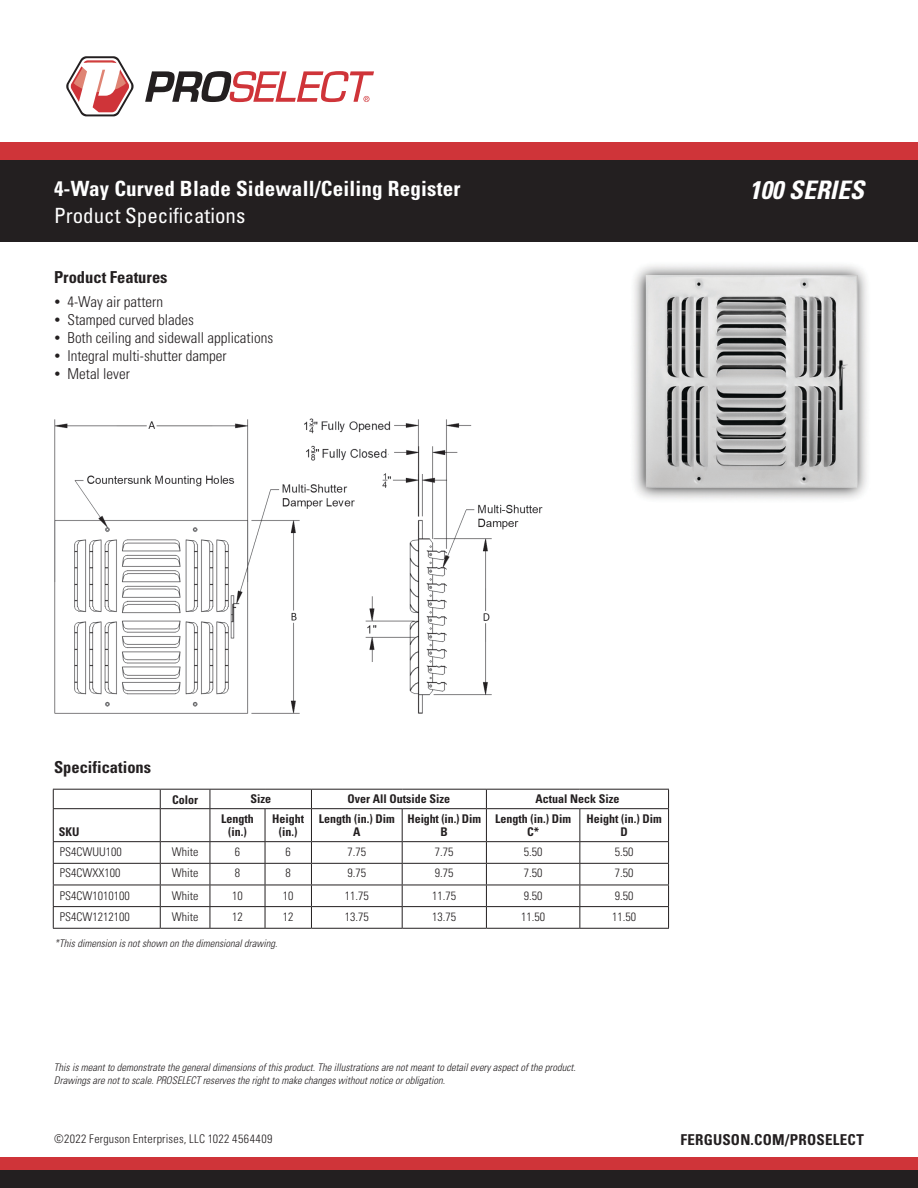
<style>
.page{position:relative;width:918px;height:1188px;background:#fff}
.page>*{position:absolute;margin:0;border:0;box-sizing:border-box;transform-origin:0 0}
.t1{font:italic 700 condensed 25.5px "Univers LT Std";color:#fff}
.t2{font:700 condensed 21px "Univers LT Std";letter-spacing:.01em;color:#fff}
.t3{font:condensed 21px "Univers LT Std";color:#fff}
.t4{font:700 condensed 16.5px "Univers LT Std";color:#231f20}
.t5{font:300 condensed 15px "Univers LT Std";color:#231f20}
.t6{font:700 condensed 15px "Univers LT Std";letter-spacing:.015em;color:#231f20}
.t7{font:300 condensed 12px "Univers LT Std";color:#231f20}
.t8{font:700 condensed 12px/13.5px "Univers LT Std";color:#231f20;text-align:center}
.t9{font:300 condensed 12px "Univers LT Std";letter-spacing:.025em;color:#231f20}
.t10{font:italic 300 condensed 10.5px/12.6px "Univers LT Std";color:#231f20}
.s1{font-size:12px}
</style>
<div class="page">
<img style="left:633px;top:265px;width:234px;height:235px">
<img style="left:54px;top:418px;width:489px;height:296px">
<hr style="left:53px;top:789px;width:107px;height:1px;background:#231f20">
<svg style="left:53px;top:790px;width:1px;height:18px"></svg>
<hr style="left:160px;top:789px;width:50px;height:1px;background:#231f20">
<hr style="left:210px;top:789px;width:55px;height:1px;background:#231f20">
<hr style="left:265px;top:789px;width:46px;height:1px;background:#231f20">
<hr style="left:311px;top:789px;width:91px;height:1px;background:#231f20">
<hr style="left:402px;top:789px;width:84px;height:1px;background:#231f20">
<hr style="left:486px;top:789px;width:94px;height:1px;background:#231f20">
<hr style="left:580px;top:789px;width:89px;height:1px;background:#231f20">
<hr style="left:53px;top:808px;width:107px;height:1px;background:#231f20">
<hr style="left:53px;top:809px;width:1px;height:32px;background:#231f20">
<hr style="left:160px;top:808px;width:50px;height:1px;background:#231f20">
<hr style="left:210px;top:808px;width:55px;height:1px;background:#231f20">
<hr style="left:265px;top:808px;width:46px;height:1px;background:#231f20">
<hr style="left:311px;top:808px;width:91px;height:1px;background:#231f20">
<hr style="left:402px;top:808px;width:84px;height:1px;background:#231f20">
<hr style="left:486px;top:808px;width:94px;height:1px;background:#231f20">
<hr style="left:580px;top:808px;width:89px;height:1px;background:#231f20">
<svg style="left:160px;top:790px;width:1px;height:18px"></svg>
<svg style="left:210px;top:790px;width:1px;height:18px"></svg>
<svg style="left:311px;top:790px;width:1px;height:18px"></svg>
<svg style="left:486px;top:790px;width:1px;height:18px"></svg>
<svg style="left:668px;top:790px;width:1px;height:18px"></svg>
<hr style="left:160px;top:809px;width:1px;height:32px;background:#231f20">
<hr style="left:210px;top:809px;width:1px;height:32px;background:#231f20">
<hr style="left:265px;top:809px;width:1px;height:32px;background:#231f20">
<hr style="left:311px;top:809px;width:1px;height:32px;background:#231f20">
<hr style="left:402px;top:809px;width:1px;height:32px;background:#231f20">
<hr style="left:486px;top:809px;width:1px;height:32px;background:#231f20">
<hr style="left:579px;top:809px;width:1px;height:32px;background:#231f20">
<hr style="left:668px;top:809px;width:1px;height:32px;background:#231f20">
<hr style="left:53px;top:841px;width:107px;height:1px;background:#231f20">
<hr style="left:160px;top:841px;width:50px;height:1px;background:#231f20">
<hr style="left:210px;top:841px;width:55px;height:1px;background:#231f20">
<hr style="left:265px;top:841px;width:46px;height:1px;background:#231f20">
<hr style="left:311px;top:841px;width:91px;height:1px;background:#231f20">
<hr style="left:402px;top:841px;width:84px;height:1px;background:#231f20">
<hr style="left:486px;top:841px;width:94px;height:1px;background:#231f20">
<hr style="left:580px;top:841px;width:89px;height:1px;background:#231f20">
<hr style="left:53px;top:863px;width:107px;height:1px;background:#231f20">
<hr style="left:160px;top:863px;width:50px;height:1px;background:#231f20">
<hr style="left:210px;top:863px;width:55px;height:1px;background:#231f20">
<hr style="left:265px;top:863px;width:46px;height:1px;background:#231f20">
<hr style="left:311px;top:863px;width:91px;height:1px;background:#231f20">
<hr style="left:402px;top:863px;width:84px;height:1px;background:#231f20">
<hr style="left:486px;top:863px;width:94px;height:1px;background:#231f20">
<hr style="left:580px;top:863px;width:89px;height:1px;background:#231f20">
<hr style="left:53px;top:885px;width:107px;height:1px;background:#231f20">
<hr style="left:160px;top:885px;width:50px;height:1px;background:#231f20">
<hr style="left:210px;top:885px;width:55px;height:1px;background:#231f20">
<hr style="left:265px;top:885px;width:46px;height:1px;background:#231f20">
<hr style="left:311px;top:885px;width:91px;height:1px;background:#231f20">
<hr style="left:402px;top:885px;width:84px;height:1px;background:#231f20">
<hr style="left:486px;top:885px;width:94px;height:1px;background:#231f20">
<hr style="left:580px;top:885px;width:89px;height:1px;background:#231f20">
<hr style="left:53px;top:906px;width:107px;height:1px;background:#231f20">
<svg style="left:53px;top:842px;width:1px;height:86px"></svg>
<hr style="left:160px;top:906px;width:50px;height:1px;background:#231f20">
<svg style="left:160px;top:842px;width:1px;height:86px"></svg>
<hr style="left:210px;top:906px;width:55px;height:1px;background:#231f20">
<svg style="left:210px;top:842px;width:1px;height:86px"></svg>
<hr style="left:265px;top:906px;width:46px;height:1px;background:#231f20">
<svg style="left:265px;top:842px;width:1px;height:86px"></svg>
<hr style="left:311px;top:906px;width:91px;height:1px;background:#231f20">
<svg style="left:311px;top:842px;width:1px;height:86px"></svg>
<hr style="left:402px;top:906px;width:84px;height:1px;background:#231f20">
<svg style="left:402px;top:842px;width:1px;height:86px"></svg>
<hr style="left:486px;top:906px;width:94px;height:1px;background:#231f20">
<svg style="left:486px;top:842px;width:1px;height:86px"></svg>
<hr style="left:580px;top:906px;width:89px;height:1px;background:#231f20">
<svg style="left:579px;top:842px;width:1px;height:86px"></svg>
<svg style="left:668px;top:842px;width:1px;height:86px"></svg>
<hr style="left:53px;top:928px;width:107px;height:1px;background:#231f20">
<hr style="left:160px;top:928px;width:50px;height:1px;background:#231f20">
<hr style="left:210px;top:928px;width:55px;height:1px;background:#231f20">
<hr style="left:265px;top:928px;width:46px;height:1px;background:#231f20">
<hr style="left:311px;top:928px;width:91px;height:1px;background:#231f20">
<hr style="left:402px;top:928px;width:84px;height:1px;background:#231f20">
<hr style="left:486px;top:928px;width:94px;height:1px;background:#231f20">
<hr style="left:580px;top:928px;width:89px;height:1px;background:#231f20">
<div style="left:0;top:1158px;width:918px;height:12px;background:#cf3439"></div>
<div style="left:0;top:1170px;width:918px;height:18px;background:#231f20"></div>
<div style="left:0;top:142px;width:918px;height:18px;background:#cf3439"></div>
<div style="left:0;top:160px;width:918px;height:82px;background:#231f20"></div>
<svg style="left:66px;top:56px;width:68px;height:60px"></svg>
<svg style="left:145px;top:71px;width:229px;height:31px"></svg>
<h2 class="t2" style="left:54px;top:175px;width:408px">4-Way Curved Blade Sidewall/Ceiling Register</h2>
<h2 class="t3" style="left:54px;top:202px;width:193px">Product Specifications</h2>
<h3 class="t4" style="left:54px;top:267px;width:115px">Product Features</h3>
<h3 class="t5" style="left:54px;top:292px;width:111px"><span class="s1">•</span> 4-Way air pattern</h3>
<h3 class="t5" style="left:54px;top:310px;width:142px"><span class="s1">•</span> Stamped curved blades</h3>
<h3 class="t5" style="left:54px;top:328px;width:221px"><span class="s1">•</span> Both ceiling and sidewall applications</h3>
<h3 class="t5" style="left:54px;top:346px;width:174px"><span class="s1">•</span> Integral multi-shutter damper</h3>
<h3 class="t5" style="left:54px;top:364px;width:77px"><span class="s1">•</span> Metal lever</h3>
<h1 class="t1" style="left:749px;top:174px;width:116px">100 SERIES</h1>
<h3 class="t4" style="left:54px;top:757px;width:99px">Specifications</h3>
<p class="t8" style="left:59px;top:825px;width:22px">SKU</p>
<p class="t8" style="left:172px;top:793px;width:28px">Color</p>
<p class="t8" style="left:250px;top:792px;width:22px">Size</p>
<p class="t8" style="left:348px;top:792px;width:104px">Over All Outside Size</p>
<p class="t8" style="left:535px;top:792px;width:86px">Actual Neck Size</p>
<p class="t8" style="left:221px;top:812px;width:34px">Length (in.)</p>
<p class="t8" style="left:272px;top:812px;width:34px">Height (in.)</p>
<p class="t8" style="left:319px;top:812px;width:77px">Length (in.) Dim<br>A</p>
<p class="t8" style="left:408px;top:812px;width:75px">Height (in.) Dim<br>B</p>
<p class="t8" style="left:495px;top:812px;width:77px">Length (in.) Dim<br>C*</p>
<p class="t8" style="left:587px;top:812px;width:77px">Height (in.) Dim<br>D</p>
<p class="t7" style="left:60px;top:844px;width:63px">PS4CWUU100</p>
<p class="t7" style="left:172px;top:844px;width:28px">White</p>
<p class="t7" style="left:235px;top:844px;width:7px">6</p>
<p class="t7" style="left:286px;top:844px;width:7px">6</p>
<p class="t7" style="left:347px;top:844px;width:20px">7.75</p>
<p class="t7" style="left:435px;top:844px;width:20px">7.75</p>
<p class="t7" style="left:524px;top:844px;width:20px">5.50</p>
<p class="t7" style="left:615px;top:844px;width:20px">5.50</p>
<p class="t7" style="left:60px;top:866px;width:62px">PS4CWXX100</p>
<p class="t7" style="left:172px;top:866px;width:28px">White</p>
<p class="t7" style="left:235px;top:866px;width:7px">8</p>
<p class="t7" style="left:286px;top:866px;width:7px">8</p>
<p class="t7" style="left:347px;top:866px;width:20px">9.75</p>
<p class="t7" style="left:435px;top:866px;width:20px">9.75</p>
<p class="t7" style="left:524px;top:866px;width:20px">7.50</p>
<p class="t7" style="left:615px;top:866px;width:20px">7.50</p>
<p class="t7" style="left:60px;top:889px;width:71px">PS4CW1010100</p>
<p class="t7" style="left:172px;top:889px;width:28px">White</p>
<p class="t7" style="left:232px;top:889px;width:12px">10</p>
<p class="t7" style="left:283px;top:889px;width:12px">10</p>
<p class="t7" style="left:345px;top:889px;width:25px">11.75</p>
<p class="t7" style="left:432px;top:889px;width:25px">11.75</p>
<p class="t7" style="left:524px;top:889px;width:20px">9.50</p>
<p class="t7" style="left:615px;top:889px;width:20px">9.50</p>
<p class="t7" style="left:60px;top:909px;width:71px">PS4CW1212100</p>
<p class="t7" style="left:172px;top:909px;width:28px">White</p>
<p class="t7" style="left:232px;top:909px;width:12px">12</p>
<p class="t7" style="left:283px;top:909px;width:12px">12</p>
<p class="t7" style="left:345px;top:909px;width:25px">13.75</p>
<p class="t7" style="left:432px;top:909px;width:25px">13.75</p>
<p class="t7" style="left:521px;top:909px;width:25px">11.50</p>
<p class="t7" style="left:612px;top:909px;width:25px">11.50</p>
<p class="t10" style="left:55px;top:937px;width:224px">*This dimension is not shown on the dimensional drawing.</p>
<p class="t10" style="left:54px;top:1062px;width:523px">This is meant to demonstrate the general dimensions of this product. The illustrations are not meant to detail every aspect of the product.<br>Drawings are not to scale. PROSELECT reserves the right to make changes without notice or obligation.</p>
<p class="t9" style="left:54px;top:1132px;width:220px">©2022 Ferguson Enterprises, LLC 1022 4564409</p>
<h3 class="t6" style="left:680px;top:1131px;width:185px">FERGUSON.COM/PROSELECT</h3>
</div>
